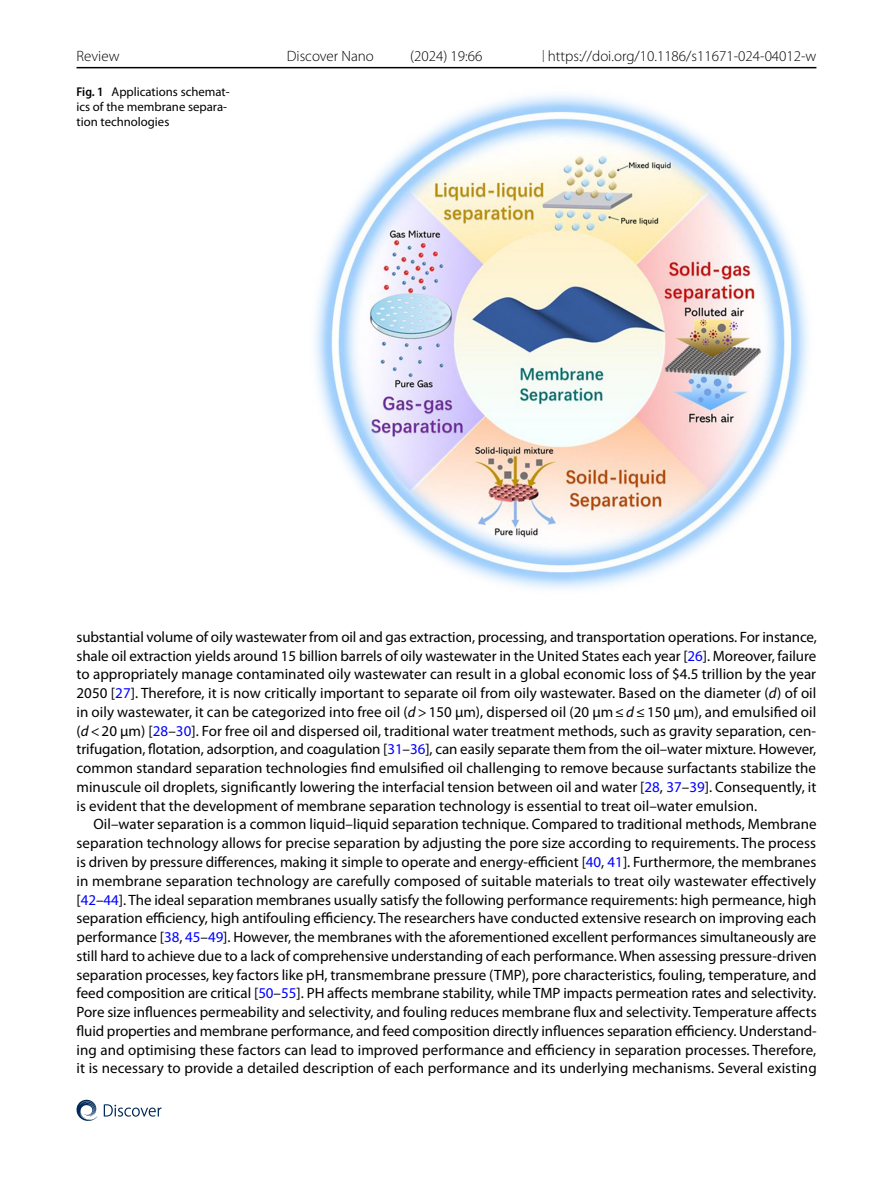
<style>
.page{position:relative;width:893px;height:1187px;background:#fff}
.page>*{position:absolute;margin:0;border:0;box-sizing:border-box;transform-origin:0 0}
.t1{font:15px/18.8px "Myriad Pro";letter-spacing:.005em;color:#000;text-align:justify}
.t2{font:300 15px "Myriad Pro";color:#000}
.t3{font:12.75px/15px "Myriad Pro";color:#000}
.s1{font-size:12px}
.s2{font-weight:600;font-stretch:semi-condensed}
.s3{color:#00f}
.s4{font-style:italic}
</style>
<div class="page">
<hr style="left:77px;top:67px;width:739px;height:1px;background:#000">
<svg style="left:76px;top:1099px;width:21px;height:21px"></svg>
<svg style="left:104px;top:1104px;width:58px;height:12px"></svg>
<img style="left:314px;top:94px;width:495px;height:495px">
<p class="t2" style="left:77px;top:47px;width:45px">Review</p>
<p class="t2" style="left:287px;top:47px;width:89px">Discover Nano</p>
<p class="t2" style="left:410px;top:47px;width:74px">(2024) 19:66</p>
<p class="t2" style="left:542px;top:47px;width:276px"><span class="s1">|</span> https://doi.org/10.1186/s11671-024-04012-w</p>
<p class="t3" style="left:77px;top:84px;width:155px"><span class="s2">Fig. 1</span> Applications schemat&shy;ics of the membrane separa&shy;tion technologies</p>
<p class="t1" style="left:77px;top:627px;width:742px">substantial volume of oily wastewater from oil and gas extraction, processing, and transportation operations. For instance, shale oil extraction yields around 15 billion barrels of oily wastewater in the United States each year [<span class="s3">26</span>]. Moreover, failure to appropriately manage contaminated oily wastewater can result in a global economic loss of $4.5 trillion by the year 2050 [<span class="s3">27</span>]. Therefore, it is now critically important to separate oil from oily wastewater. Based on the diameter (<span class="s4">d</span>) of oil in oily wastewater, it can be categorized into free oil (<span class="s4">d</span>&gt;150 μm), dispersed oil (20 μm≤<span class="s4">d</span>≤150 μm), and emulsified oil (<span class="s4">d</span>&lt;20 μm) [<span class="s3">28</span>–<span class="s3">30</span>]. For free oil and dispersed oil, traditional water treatment methods, such as gravity separation, cen&shy;trifugation, flotation, adsorption, and coagulation [<span class="s3">31</span>–<span class="s3">36</span>], can easily separate them from the oil–water mixture. However, common standard separation technologies find emulsified oil challenging to remove because surfactants stabilize the minuscule oil droplets, significantly lowering the interfacial tension between oil and water [<span class="s3">28</span>, <span class="s3">37</span>–<span class="s3">39</span>]. Consequently, it is evident that the development of membrane separation technology is essential to treat oil–water emulsion.</p>
<p class="t1" style="left:77px;top:814px;width:742px;text-indent:17px">Oil–water separation is a common liquid–liquid separation technique. Compared to traditional methods, Membrane separation technology allows for precise separation by adjusting the pore size according to requirements. The process is driven by pressure differences, making it simple to operate and energy-efficient [<span class="s3">40</span>, <span class="s3">41</span>]. Furthermore, the membranes in membrane separation technology are carefully composed of suitable materials to treat oily wastewater effectively [<span class="s3">42</span>–<span class="s3">44</span>]. The ideal separation membranes usually satisfy the following performance requirements: high permeance, high separation efficiency, high antifouling efficiency. The researchers have conducted extensive research on improving each performance [<span class="s3">38</span>, <span class="s3">45</span>–<span class="s3">49</span>]. However, the membranes with the aforementioned excellent performances simultaneously are still hard to achieve due to a lack of comprehensive understanding of each performance. When assessing pressure-driven separation processes, key factors like pH, transmembrane pressure (TMP), pore characteristics, fouling, temperature, and feed composition are critical [<span class="s3">50</span>–<span class="s3">55</span>]. PH affects membrane stability, while TMP impacts permeation rates and selectivity.<br>Pore size influences permeability and selectivity, and fouling reduces membrane flux and selectivity. Temperature affects fluid properties and membrane performance, and feed composition directly influences separation efficiency. Understand&shy;ing and optimising these factors can lead to improved performance and efficiency in separation processes. Therefore, it is necessary to provide a detailed description of each performance and its underlying mechanisms. Several existing</p>
</div>
